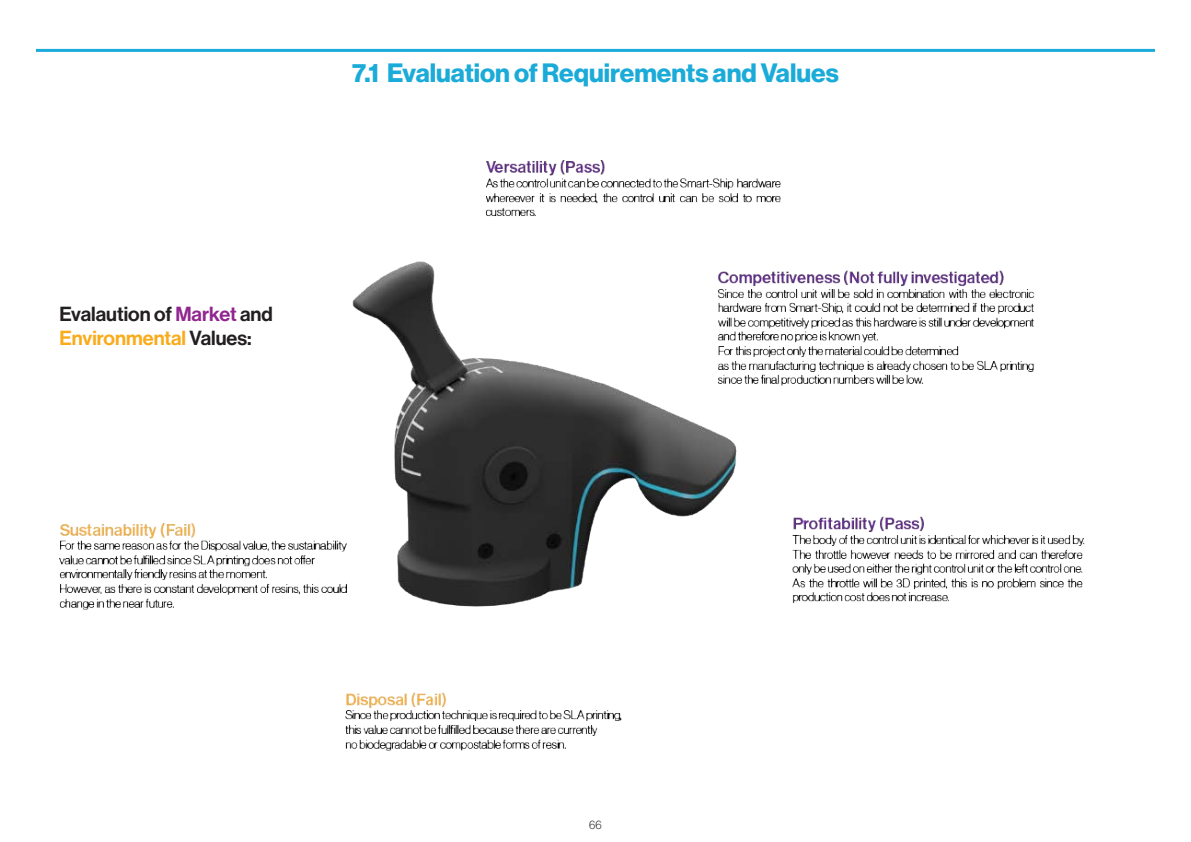
<style>
.page{position:relative;width:1191px;height:842px;background:#fff}
.page>*{position:absolute;margin:0;border:0;box-sizing:border-box;transform-origin:0 0}
.t1{font:26px "N Haas Grotesk DS Pro 75 Bd";color:#1babd9}
.t2{font:20px/24px "N Haas Grotesk DS Pro 65 Md";color:#231f20}
.t3{font:12px "N Haas Grotesk DS Pro 35 X Lt";color:#231f20}
.s1{color:#90268f}
.s2{color:#faab1a}
</style>
<div class="page">
<hr style="left:36px;top:49px;width:1119px;height:3px;background:#1babd9">
<img style="left:59px;top:160px;width:1025px;height:591px">
<p class="t1" style="left:352px;top:57px;width:488px">7.1 Evaluation of Requirements and Values</p>
<p class="t2" style="left:59px;top:303px;width:215px">Evalaution of <span class="s1">Market</span> and<br><span class="s2">Environmental</span> Values:</p>
<p class="t3" style="left:589px;top:818px;width:14px">66</p>
</div>
